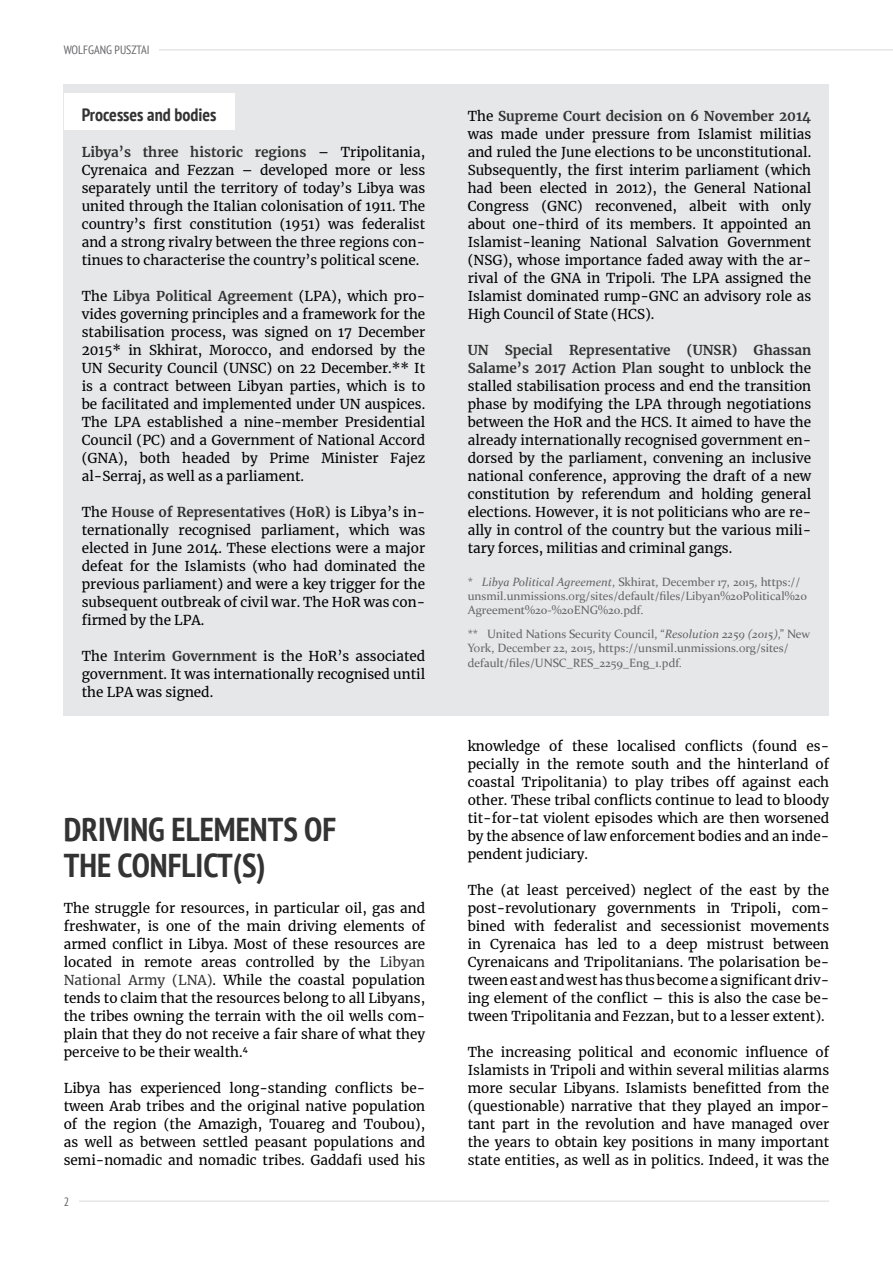
<style>
.page{position:relative;width:893px;height:1263px;background:#fff}
.page>*{position:absolute;margin:0;border:0;box-sizing:border-box;transform-origin:0 0}
._4_1_header{font:700 condensed 33px/36px "PT Sans";color:#333}
._8_1_text_box_header{font:700 condensed 18px "PT Sans";color:#333}
._4_body{font:13.5px/18px "Merriweather";color:#000;text-align:justify}
._9_2_references_body{font:12px/14.4px "Constantia";color:#636466}
.t1{font:condensed 12px "PT Sans";color:#636466}
.s1{font-weight:700;color:#333}
.s2{color:#333}
.s3{font-style:italic}
</style>
<div class="page">
<hr style="left:64px;top:1200px;width:765px;height:2px;background:#e6e7e8">
<hr style="left:64px;top:49px;width:829px;height:2px;background:#e6e7e8">
<div style="left:64px;top:1193px;width:15px;height:13px;background:#fff"></div>
<div style="left:55px;top:33px;width:104px;height:33px;background:#fff"></div>
<div style="left:64px;top:84px;width:765px;height:631px;background:#e6e7e8"></div>
<div style="left:64px;top:94px;width:171px;height:36px;background:#fff"></div>
<p class="t1" style="left:64px;top:42px;width:83px">WOLFGANG PUSZTAI</p>
<p class="_8_1_text_box_header" style="left:82px;top:103px;width:136px">Processes and bodies</p>
<p class="_4_body" style="left:82px;top:143px;width:345px"><span class="s1">Libya’s three historic regions</span> – Tripolitania, Cyrenaica and Fezzan – developed more or less separately until the territory of today’s Libya was united through the Italian colonisation of 1911. The country’s first constitution (1951) was federalist and a strong rivalry between the three regions con&shy;tinues to characterise the country’s political scene.</p>
<p class="_4_body" style="left:82px;top:287px;width:345px">The <span class="s1">Libya Political Agreement</span> (LPA), which pro&shy;vides governing principles and a framework for the stabilisation process, was signed on 17 December 2015* in Skhirat, Morocco, and endorsed by the UN Security Council (UNSC) on 22 December.** It is a contract between Libyan parties, which is to be facilitated and implemented under UN auspices.<br>The LPA established a nine-member Presidential Council (PC) and a Government of National Accord (GNA), both headed by Prime Minister Fajez al-Serraj, as well as a parliament.</p>
<p class="_4_body" style="left:82px;top:503px;width:345px">The <span class="s1">House of Representatives (HoR)</span> is Libya’s in&shy;ternationally recognised parliament, which was elected in June 2014. These elections were a major defeat for the Islamists (who had dominated the previous parliament) and were a key trigger for the subsequent outbreak of civil war. The HoR was con&shy;firmed by the LPA.</p>
<p class="_4_body" style="left:82px;top:647px;width:345px">The <span class="s1">Interim Government</span> is the HoR’s associated government. It was internationally recognised until the LPA was signed.</p>
<p class="_4_1_header" style="left:64px;top:811px;width:274px">DRIVING ELEMENTS OF<br>THE CONFLICT(S)</p>
<p class="_4_body" style="left:64px;top:899px;width:363px">The struggle for resources, in particular oil, gas and freshwater, is one of the main driving elements of armed conflict in Libya. Most of these resources are located in remote areas controlled by the <span class="s2">Libyan National Army (LNA)</span>. While the coastal population tends to claim that the resources belong to all Libyans, the tribes owning the terrain with the oil wells com&shy;plain that they do not receive a fair share of what they perceive to be their wealth.<sup>4</sup></p>
<p class="_4_body" style="left:64px;top:1079px;width:363px">Libya has experienced long-standing conflicts be&shy;tween Arab tribes and the original native population of the region (the Amazigh, Touareg and Toubou), as well as between settled peasant populations and semi-nomadic and nomadic tribes. Gaddafi used his</p>
<p class="t1" style="left:64px;top:1194px;width:7px">2</p>
<p class="_4_body" style="left:468px;top:107px;width:345px">The <span class="s1">Supreme Court decision on 6 November 2014 </span>was made under pressure from Islamist militias and ruled the June elections to be unconstitutional.<br>Subsequently, the first interim parliament (which had been elected in 2012), the General National Congress (GNC) reconvened, albeit with only about one-third of its members. It appointed an Islamist-leaning National Salvation Government (NSG), whose importance faded away with the ar&shy;rival of the GNA in Tripoli. The LPA assigned the Islamist dominated rump-GNC an advisory role as High Council of State (HCS).</p>
<p class="_4_body" style="left:468px;top:341px;width:345px"><span class="s1">UN Special Representative (UNSR) Ghassan Salame’s 2017 Action Plan</span> sought to unblock the stalled stabilisation process and end the transition phase by modifying the LPA through negotiations between the HoR and the HCS. It aimed to have the already internationally recognised government en&shy;dorsed by the parliament, convening an inclusive national conference, approving the draft of a new constitution by referendum and holding general elections. However, it is not politicians who are re&shy;ally in control of the country but the various mili&shy;tary forces, militias and criminal gangs.</p>
<p class="_9_2_references_body" style="left:468px;top:574px;width:341px">* <span class="s3">Libya Political Agreement</span>, Skhirat, December 17, 2015, https:// unsmil.unmissions.org/sites/default/files/Libyan%20Political%20<br>Agreement%20-%20ENG%20.pdf.</p>
<p class="_9_2_references_body" style="left:468px;top:626px;width:344px">** United Nations Security Council, “<span class="s3">Resolution 2259 (2015)</span>,” New<br>York, December 22, 2015, https://unsmil.unmissions.org/sites/ default/files/UNSC_RES_2259_Eng_1.pdf.</p>
<p class="_4_body" style="left:468px;top:737px;width:363px">knowledge of these localised conflicts (found es&shy;pecially in the remote south and the hinterland of coastal Tripolitania) to play tribes off against each other. These tribal conflicts continue to lead to bloody tit-for-tat violent episodes which are then worsened by the absence of law enforcement bodies and an inde&shy;pendent judiciary.</p>
<p class="_4_body" style="left:468px;top:881px;width:363px">The (at least perceived) neglect of the east by the post-revolutionary governments in Tripoli, com&shy;bined with federalist and secessionist movements in Cyrenaica has led to a deep mistrust between Cyrenaicans and Tripolitanians. The polarisation be&shy;tween east and west has thus become a significant driv&shy;ing element of the conflict – this is also the case be&shy;tween Tripolitania and Fezzan, but to a lesser extent).</p>
<p class="_4_body" style="left:468px;top:1043px;width:363px">The increasing political and economic influence of Islamists in Tripoli and within several militias alarms more secular Libyans. Islamists benefitted from the (questionable) narrative that they played an impor&shy;tant part in the revolution and have managed over the years to obtain key positions in many important state entities, as well as in politics. Indeed, it was the</p>
</div>
